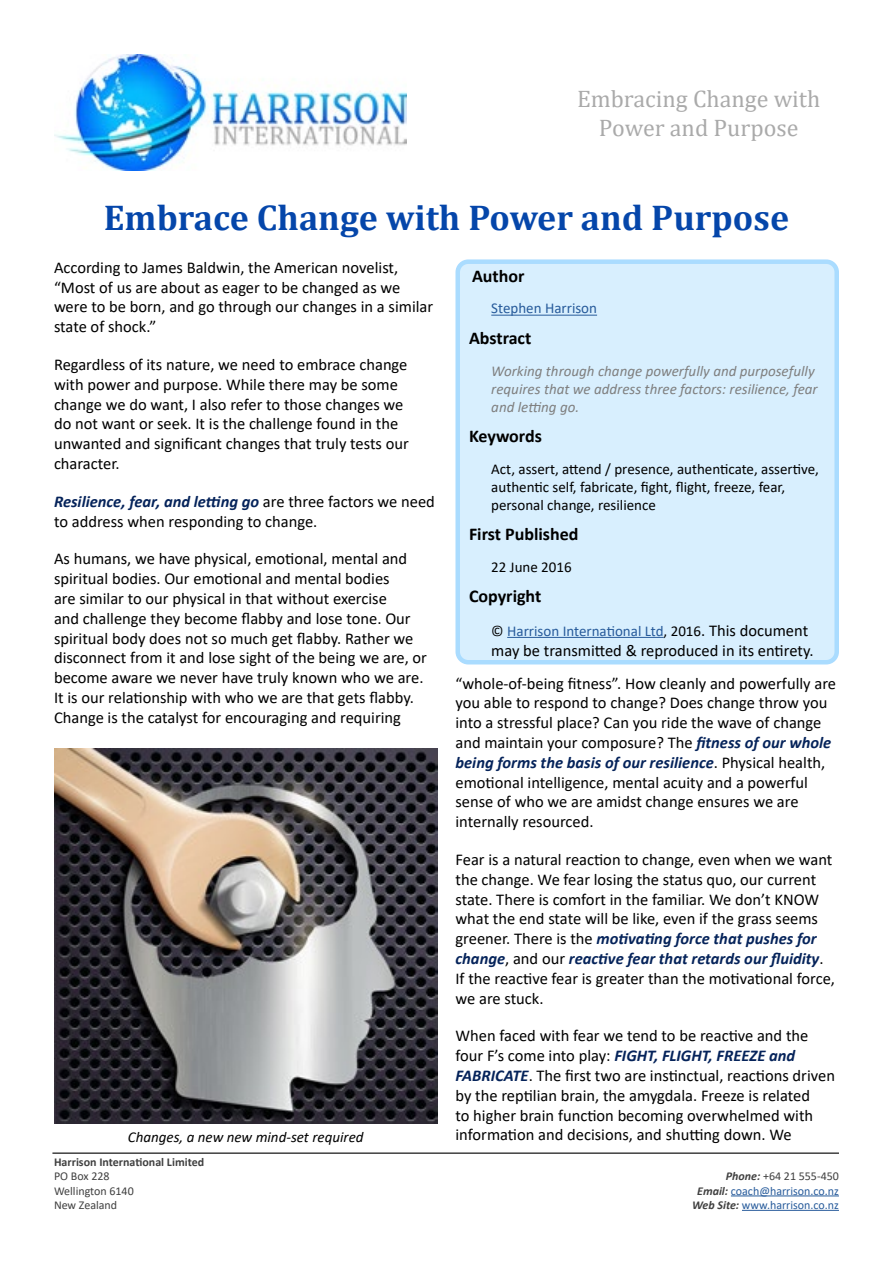
<style>
.page{position:relative;width:893px;height:1263px;background:#fff}
.page>*{position:absolute;margin:0;border:0;box-sizing:border-box;transform-origin:0 0}
.Heading_1{font:700 36px "Cambria";color:#0546aa}
.t1{font:24px/28.8px "Cambria";color:#aaa;text-align:center}
.Insert_Heading_1{font:700 18px "Calibri";color:#000}
.Insert_Normal_Indent{font:16.5px/19.8px "Calibri";color:#000}
.Insert_Normal_Indent-2{font:15px/18px "Calibri";color:#000}
.Abstract{font:italic 15px/18px "Calibri";color:#7f7f7f}
.Insert_Normal_Indent-3{font:15px "Calibri";color:#275b9b}
.t2{font:italic 15px "Calibri";color:#000}
.t3{font:12px "Calibri";color:#275b9b}
.t4{font:12px "Calibri";color:#404040}
.t5{font:700 12px "Calibri";color:#404040}
.s1{font-weight:700;font-style:italic;color:#05235a}
.s2{color:#000}
.s3{font-size:16.5px;color:#000}
.s4{font-weight:700;font-style:italic}
.s5{font-weight:700;font-style:italic;color:#404040}
</style>
<div class="page">
<img style="left:55px;top:55px;width:351px;height:115px">
<hr style="left:731px;top:1195px;width:108px;height:1px;background:#275b9b">
<hr style="left:742px;top:1210px;width:97px;height:1px;background:#275b9b">
<hr style="left:52px;top:1152px;width:787px;height:2px;background:#404040">
<div style="left:458px;top:262px;width:379px;height:400px;background:#d8effe;border-radius:10px"></div>
<hr style="left:491px;top:315px;width:106px;height:1px;background:#275b9b">
<hr style="left:507px;top:637px;width:157px;height:1px;background:#275b9b">
<div style="left:455px;top:259px;width:384px;height:405px;border:4px solid #aadcff;border-radius:10px"></div>
<img style="left:54px;top:748px;width:383px;height:375px">
<p class="t1" style="left:577px;top:84px;width:245px">Embracing Change with<br>Power and Purpose</p>
<p class="Heading_1" style="left:104px;top:193px;width:687px">Embrace Change with Power and Purpose</p>
<p class="Insert_Normal_Indent" style="left:54px;top:257px;width:381px">According to James Baldwin, the American novelist, “Most of us are about as eager to be changed as we were to be born, and go through our changes in a similar state of shock.”</p>
<p class="Insert_Normal_Indent" style="left:54px;top:354px;width:356px">Regardless of its nature, we need to embrace change with power and purpose. While there may be some change we do want, I also refer to those changes we do not want or seek. It is the challenge found in the unwanted and significant changes that truly tests our character.</p>
<p class="Insert_Normal_Indent" style="left:54px;top:491px;width:382px"><span class="s1">Resilience, fear, and letting go</span> are three factors we need to address when responding to change.</p>
<p class="Insert_Normal_Indent" style="left:54px;top:549px;width:375px">As humans, we have physical, emotional, mental and spiritual bodies. Our emotional and mental bodies<br>are similar to our physical in that without exercise<br>and challenge they become flabby and lose tone. Our spiritual body does not so much get flabby. Rather we disconnect from it and lose sight of the being we are, or become aware we never have truly known who we are.<br>It is our relationship with who we are that gets flabby.<br>Change is the catalyst for encouraging and requiring</p>
<p class="Insert_Heading_1" style="left:472px;top:263px;width:54px">Author</p>
<p class="Insert_Normal_Indent-3" style="left:491px;top:298px;width:107px">Stephen Harrison</p>
<p class="Insert_Heading_1" style="left:469px;top:325px;width:64px">Abstract</p>
<p class="Abstract" style="left:491px;top:361px;width:328px">Working through change powerfully and purposefully requires that we address three factors: resilience, fear and letting go.</p>
<p class="Insert_Heading_1" style="left:469px;top:423px;width:75px">Keywords</p>
<p class="Insert_Normal_Indent-2" style="left:491px;top:459px;width:329px">Act, assert, attend / presence, authenticate, assertive, authentic self, fabricate, fight, flight, freeze, fear, personal change, resilience</p>
<p class="Insert_Heading_1" style="left:469px;top:522px;width:111px">First Published</p>
<p class="Insert_Normal_Indent-2" style="left:491px;top:557px;width:82px">22 June 2016</p>
<p class="Insert_Heading_1" style="left:469px;top:584px;width:74px">Copyright</p>
<p class="Insert_Normal_Indent-3" style="left:491px;top:620px;width:318px"><span class="s2">©</span> Harrison International Ltd<span class="s2">, 2016</span><span class="s3">. This document</span></p>
<p class="Insert_Normal_Indent" style="left:491px;top:640px;width:324px">may be transmitted &amp; reproduced in its entirety.</p>
<p class="Insert_Normal_Indent" style="left:455px;top:673px;width:382px">“whole-of-being fitness”. How cleanly and powerfully are you able to respond to change? Does change throw you into a stressful place? Can you ride the wave of change and maintain your composure? The <span class="s1">fitness of our whole being forms the basis of our resilience</span>. Physical health, emotional intelligence, mental acuity and a powerful sense of who we are amidst change ensures we are internally resourced.</p>
<p class="Insert_Normal_Indent" style="left:455px;top:849px;width:381px">Fear is a natural reaction to change, even when we want the change. We fear losing the status quo, our current state. There is comfort in the familiar. We don’t KNOW what the end state will be like, even if the grass seems greener. There is the <span class="s1">motivating force that pushes for change</span>, and our <span class="s1">reactive fear that retards our fluidity</span>.<br>If the reactive fear is greater than the motivational force, we are stuck.</p>
<p class="Insert_Normal_Indent" style="left:455px;top:1026px;width:381px">When faced with fear we tend to be reactive and the four F’s come into play: <span class="s1">FIGHT, FLIGHT, FREEZE and FABRICATE</span>. The first two are instinctual, reactions driven by the reptilian brain, the amygdala. Freeze is related<br>to higher brain function becoming overwhelmed with information and decisions, and shutting down. We</p>
<p class="t2" style="left:128px;top:1126px;width:237px">Changes, a new new mind-set required</p>
<p class="t5" style="left:54px;top:1153px;width:152px">Harrison International Limited</p>
<p class="t4" style="left:54px;top:1168px;width:57px">PO Box 228</p>
<p class="t4" style="left:54px;top:1182px;width:81px">Wellington 6140</p>
<p class="t4" style="left:54px;top:1197px;width:65px">New Zealand</p>
<p class="t4" style="left:726px;top:1168px;width:115px"><span class="s4">Phone:</span> +64 21 555-450</p>
<p class="t3" style="left:697px;top:1182px;width:143px"><span class="s5">Email:</span> coach@harrison.co.nz</p>
<p class="t3" style="left:692px;top:1197px;width:148px"><span class="s5">Web Site:</span> www.harrison.co.nz</p>
</div>
